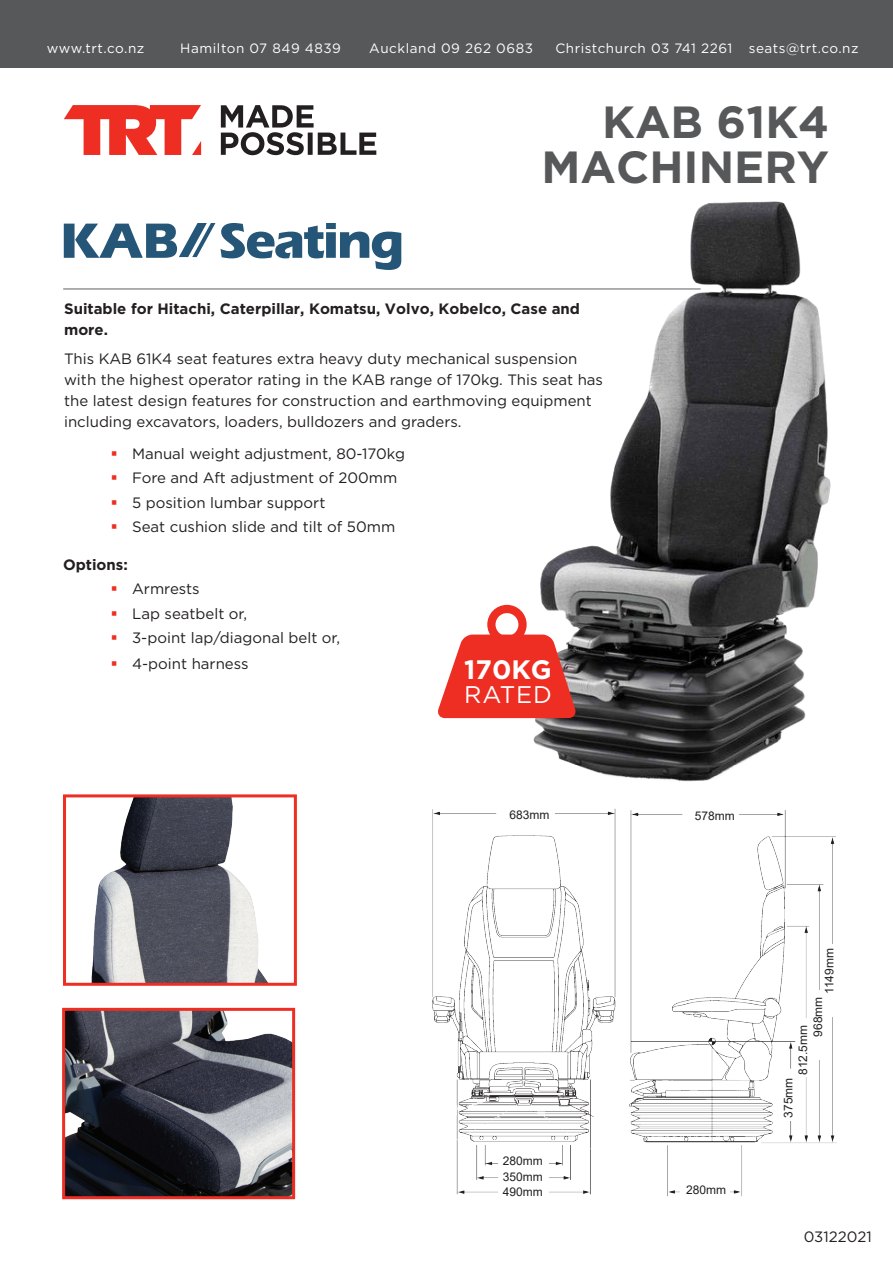
<style>
.page{position:relative;width:893px;height:1263px;background:#fff}
.page>*{position:absolute;margin:0;border:0;box-sizing:border-box;transform-origin:0 0}
.Product_Title{font:700 45px/45px "Gotham";color:#57585a;text-align:right}
.t1{font:700 26.7px "Gotham";color:#fff}
.t2{font:24px "Gotham";letter-spacing:.03em;color:#fff}
.Body{font:15px/21px "Gotham";color:#231f20}
.Bold_Body{font:700 15px/21px "Gotham";color:#231f20}
.t3{font:13.5px "Gotham";letter-spacing:.04em;color:#fff}
.t4{font:12px "Arial";color:#231f20}
</style>
<div class="page">
<div style="left:0;top:0;width:893px;height:68px;background:#57585a"></div>
<svg style="left:64px;top:105px;width:137px;height:50px"></svg>
<svg style="left:221px;top:105px;width:155px;height:50px"></svg>
<hr style="left:63px;top:288px;width:638px;height:2px;background:#939598">
<img style="left:500px;top:201px;width:331px;height:581px">
<img style="left:66px;top:1012px;width:225px;height:183px">
<div style="left:62px;top:1008px;width:233px;height:191px;border:3px solid #ee2e22"></div>
<img style="left:91px;top:798px;width:177px;height:184px">
<div style="left:63px;top:794px;width:234px;height:192px;border:3px solid #ee2e22"></div>
<img style="left:665px;top:810px;width:172px;height:387px">
<div style="left:691px;top:811px;width:47px;height:16px;background:#fff"></div>
<div style="left:683px;top:1185px;width:47px;height:11px;background:#fff"></div>
<div style="left:784px;top:1074px;width:14px;height:47px;background:#fff"></div>
<div style="left:798px;top:1023px;width:12px;height:54px;background:#fff"></div>
<div style="left:813px;top:990px;width:11px;height:53px;background:#fff"></div>
<div style="left:825px;top:944px;width:11px;height:54px;background:#fff"></div>
<img style="left:432px;top:808px;width:233px;height:387px">
<div style="left:506px;top:810px;width:47px;height:16px;background:#fff"></div>
<div style="left:499px;top:1156px;width:47px;height:11px;background:#fff"></div>
<div style="left:499px;top:1172px;width:47px;height:12px;background:#fff"></div>
<div style="left:499px;top:1187px;width:47px;height:11px;background:#fff"></div>
<svg style="left:438px;top:633px;width:137px;height:86px;background:#e94d44"></svg>
<div style="left:487px;top:605px;width:40px;height:39px;border:8px solid #ee2e22;border-radius:50%"></div>
<svg style="left:64px;top:223px;width:337px;height:47px"></svg>
<p class="t3" style="left:47px;top:41px;width:99px">www.trt.co.nz</p>
<p class="t3" style="left:180px;top:41px;width:162px">Hamilton 07 849 4839</p>
<p class="t3" style="left:369px;top:41px;width:165px">Auckland 09 262 0683</p>
<p class="t3" style="left:555px;top:41px;width:305px">Christchurch 03 741 2261 seats@trt.co.nz</p>
<p class="Product_Title" style="left:542px;top:98px;width:289px">KAB 61K4<br>MACHINERY</p>
<p class="Bold_Body" style="left:64px;top:298px;width:517px">Suitable for Hitachi, Caterpillar, Komatsu, Volvo, Kobelco, Case and more.</p>
<p class="Body" style="left:64px;top:348px;width:540px">This KAB 61K4 seat features extra heavy duty mechanical suspension with the highest operator rating in the KAB range of 170kg. This seat has the latest design features for construction and earthmoving equipment including excavators, loaders, bulldozers and graders.</p>
<p class="Body" style="left:132px;top:443px;width:274px">Manual weight adjustment, 80-170kg</p>
<p class="Body" style="left:132px;top:467px;width:267px">Fore and Aft adjustment of 200mm</p>
<p class="Body" style="left:132px;top:491px;width:195px">5 position lumbar support</p>
<p class="Body" style="left:132px;top:516px;width:265px">Seat cushion slide and tilt of 50mm</p>
<p class="Bold_Body" style="left:63px;top:554px;width:66px">Options:</p>
<p class="Body" style="left:132px;top:578px;width:69px">Armrests</p>
<p class="Body" style="left:132px;top:603px;width:116px">Lap seatbelt or,</p>
<p class="Body" style="left:132px;top:627px;width:209px">3-point lap/diagonal belt or,</p>
<p class="Body" style="left:132px;top:653px;width:118px">4-point harness</p>
<p class="t1" style="left:464px;top:654px;width:89px">170KG</p>
<p class="t2" style="left:464px;top:681px;width:89px">RATED</p>
<p class="t4" style="left:509px;top:806px;width:42px">683mm</p>
<p class="t4" style="left:503px;top:1152px;width:42px">280mm</p>
<p class="t4" style="left:503px;top:1169px;width:42px">350mm</p>
<p class="t4" style="left:503px;top:1183px;width:42px">490mm</p>
<p class="t4" style="left:695px;top:807px;width:42px">578mm</p>
<p class="t4" style="left:686px;top:1182px;width:42px">280mm</p>
<p class="t4" style="left:821px;top:994px;width:47px;rotate:-90deg">1149mm</p>
<p class="t4" style="left:810px;top:1037px;width:42px;rotate:-90deg">968mm</p>
<p class="t4" style="left:795px;top:1075px;width:52px;rotate:-90deg">812.5mm</p>
<p class="t4" style="left:780px;top:1117px;width:42px;rotate:-90deg">375mm</p>
<p class="Body" style="left:804px;top:1226px;width:70px">03122021</p>
</div>
